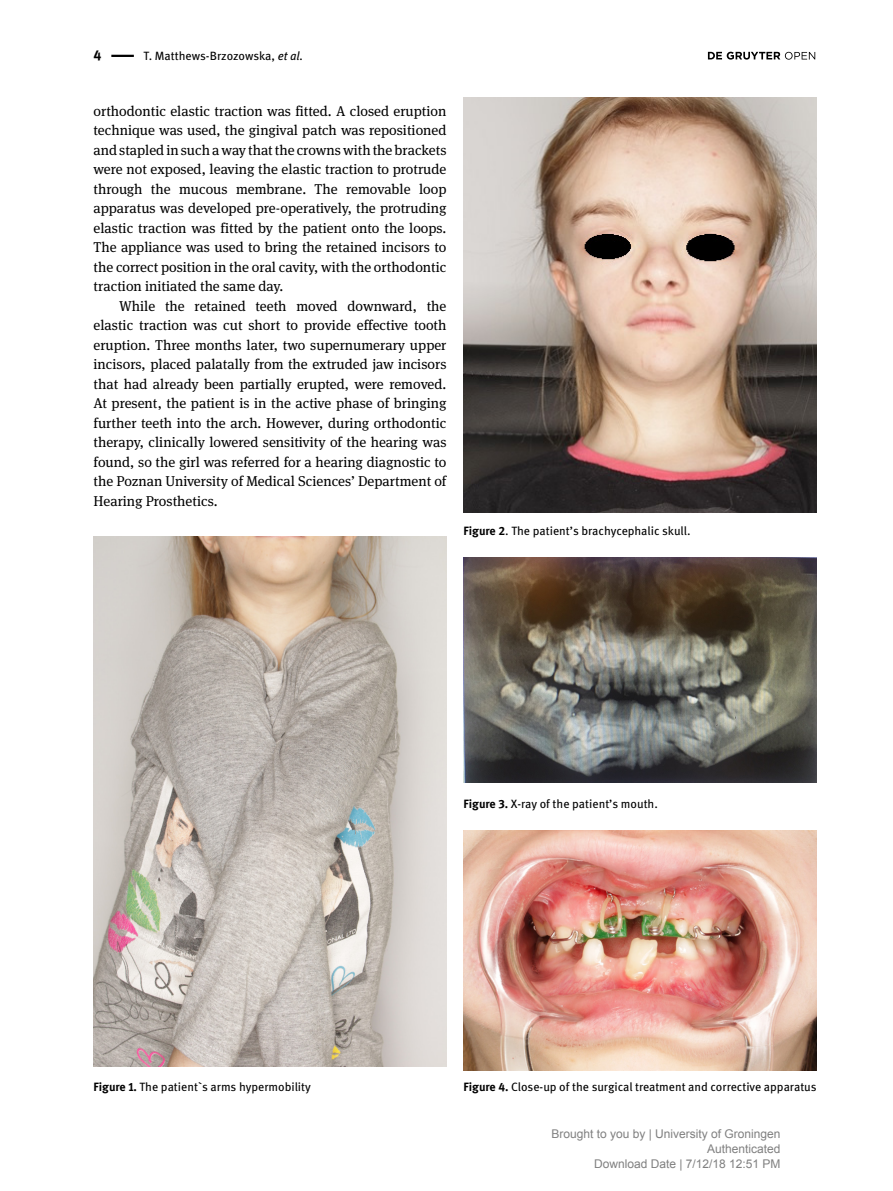
<style>
.page{position:relative;width:893px;height:1191px;background:#fff}
.page>*{position:absolute;margin:0;border:0;box-sizing:border-box;transform-origin:0 0}
.t1{font:14.25px/19.5px "DG Meta Serif Science";color:#000;text-align:justify}
.t2{font:700 14.25px "DG Meta Science";color:#000}
.t3{font:12px "DG Meta Science";color:#000}
.t4{font:12px/15px "Arial";color:#808080;text-align:right}
.s1{font-style:italic}
.s2{font-weight:700}
</style>
<div class="page">
<svg style="left:708px;top:52px;width:107px;height:8px"></svg>
<hr style="left:111px;top:55px;width:23px;height:2px;background:#000">
<img style="left:94px;top:537px;width:352px;height:529px">
<img style="left:463px;top:98px;width:353px;height:414px">
<img style="left:463px;top:558px;width:353px;height:224px">
<img style="left:463px;top:831px;width:353px;height:239px">
<p class="t2" style="left:94px;top:44px;width:10px">4</p>
<p class="t3" style="left:144px;top:46px;width:161px">T. Matthews-Brzozowska, <span class="s1">et al.</span></p>
<p class="t1" style="left:94px;top:101px;width:354px">orthodontic elastic traction was fitted. A closed eruption technique was used, the gingival patch was repositioned and stapled in such a way that the crowns with the brackets were not exposed, leaving the elastic traction to protrude through the mucous membrane. The removable loop apparatus was developed pre-operatively, the protruding elastic traction was fitted by the patient onto the loops.<br>The appliance was used to bring the retained incisors to the correct position in the oral cavity, with the orthodontic traction initiated the same day.</p>
<p class="t1" style="left:94px;top:296px;width:354px;text-indent:26px">While the retained teeth moved downward, the elastic traction was cut short to provide effective tooth eruption. Three months later, two supernumerary upper incisors, placed palatally from the extruded jaw incisors that had already been partially erupted, were removed.<br>At present, the patient is in the active phase of bringing further teeth into the arch. However, during orthodontic therapy, clinically lowered sensitivity of the hearing was found, so the girl was referred for a hearing diagnostic to the Poznan University of Medical Sciences’ Department of Hearing Prosthetics.</p>
<p class="t3" style="left:463px;top:521px;width:229px"><span class="s2">Figure 2</span>. The patient’s brachycephalic skull.</p>
<p class="t3" style="left:463px;top:794px;width:196px"><span class="s2">Figure 3.</span> X-ray of the patient’s mouth.</p>
<p class="t3" style="left:94px;top:1077px;width:219px"><span class="s2">Figure 1.</span> The patient`s arms hypermobility</p>
<p class="t3" style="left:463px;top:1077px;width:355px"><span class="s2">Figure 4.</span> Close-up of the surgical treatment and corrective apparatus</p>
<p class="t4" style="left:551px;top:1127px;width:231px">Brought to you by | University of Groningen<br>Authenticated<br>Download Date | 7/12/18 12:51 PM</p>
</div>
